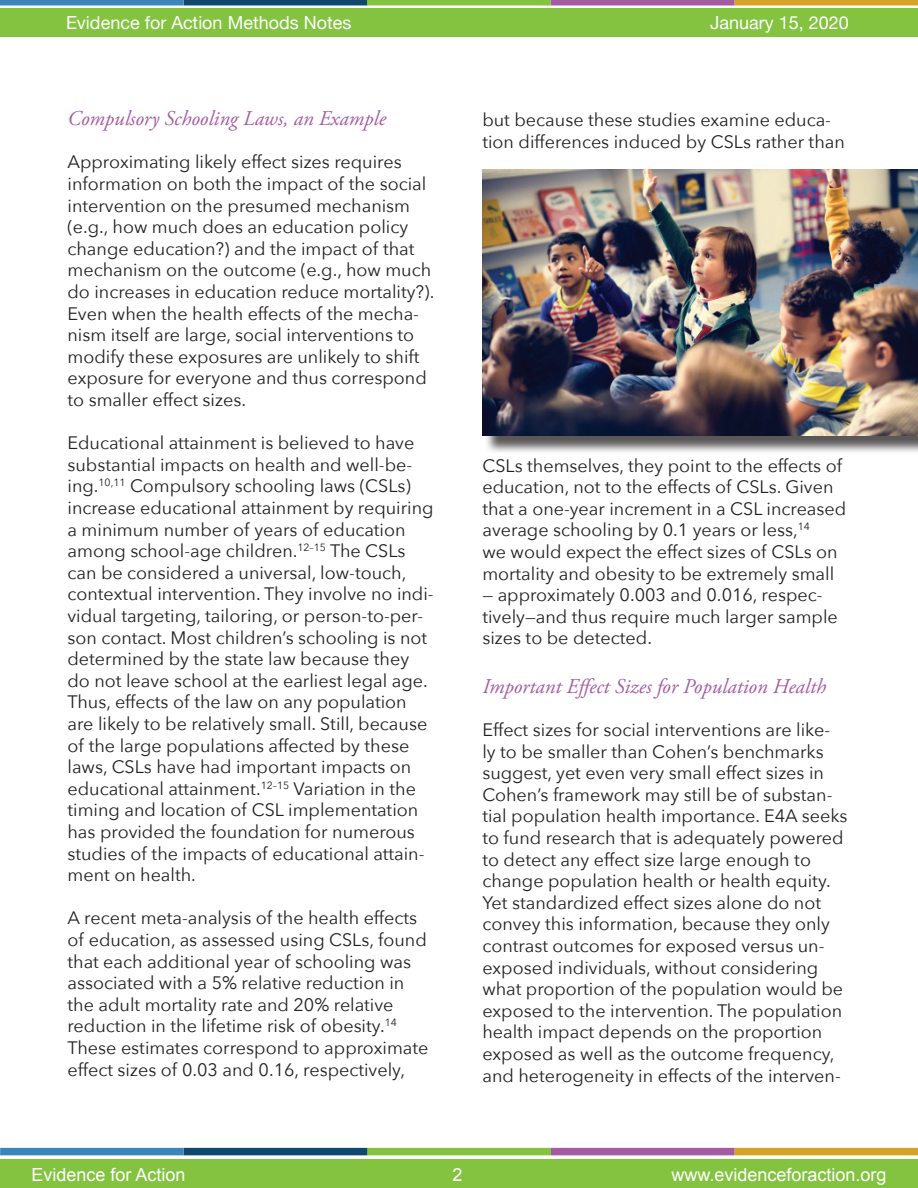
<style>
.page{position:relative;width:918px;height:1188px;background:#fff}
.page>*{position:absolute;margin:0;border:0;box-sizing:border-box;transform-origin:0 0}
.t1{font:italic 21px "Adobe Garamond Pro";color:#a55aa4}
.t2{font:18px/21.6px "Avenir Next";color:#231f20}
.t3{font:18px "Arial";color:#fff}
.t4{font:18px "Helvetica Neue";color:#fff}
</style>
<div class="page">
<div style="left:734px;top:0;width:184px;height:5px;background:#d6a227"></div>
<div style="left:551px;top:0;width:183px;height:5px;background:#a55aa4"></div>
<div style="left:367px;top:0;width:184px;height:5px;background:#83c340"></div>
<div style="left:184px;top:0;width:183px;height:5px;background:#0e486d"></div>
<div style="left:0;top:0;width:184px;height:5px;background:#3c85bb"></div>
<div style="left:0;top:1159px;width:918px;height:29px;background:#83c340"></div>
<div style="left:735px;top:1148px;width:183px;height:7px;background:#d6a227"></div>
<div style="left:551px;top:1148px;width:184px;height:7px;background:#a55aa4"></div>
<div style="left:367px;top:1148px;width:184px;height:7px;background:#83c340"></div>
<div style="left:184px;top:1148px;width:183px;height:7px;background:#0e486d"></div>
<div style="left:0;top:1148px;width:184px;height:7px;background:#3c85bb"></div>
<div style="left:0;top:8px;width:918px;height:29px;background:#83c340"></div>
<div style="left:485px;top:171px;width:433px;height:283px;background:#231f20;opacity:.75"></div>
<img style="left:482px;top:169px;width:435px;height:266px">
<p class="t4" style="left:66px;top:10px;width:287px">Evidence for Action Methods Notes</p>
<p class="t4" style="left:710px;top:10px;width:140px">January 15, 2020</p>
<p class="t1" style="left:68px;top:106px;width:320px">Compulsory Schooling Laws, an Example</p>
<p class="t2" style="left:68px;top:151px;width:368px">Approximating likely effect sizes requires information on both the impact of the social intervention on the presumed mechanism (e.g., how much does an education policy change education?) and the impact of that mechanism on the outcome (e.g., how much do increases in education reduce mortality?).<br>Even when the health effects of the mecha&shy;nism itself are large, social interventions to modify these exposures are unlikely to shift exposure for everyone and thus correspond to smaller effect sizes.</p>
<p class="t2" style="left:67px;top:431px;width:368px">Educational attainment is believed to have substantial impacts on health and well-be&shy;ing.<sup>10,11</sup> Compulsory schooling laws (CSLs) increase educational attainment by requiring a minimum number of years of education among school-age children.<sup>12–15</sup> The CSLs can be considered a universal, low-touch, contextual intervention. They involve no indi&shy;vidual targeting, tailoring, or person-to-per&shy;son contact. Most children’s schooling is not determined by the state law because they do not leave school at the earliest legal age.<br>Thus, effects of the law on any population are likely to be relatively small. Still, because of the large populations affected by these laws, CSLs have had important impacts on educational attainment.<sup>12–15</sup> Variation in the timing and location of CSL implementation has provided the foundation for numerous studies of the impacts of educational attain&shy;ment on health.</p>
<p class="t2" style="left:67px;top:907px;width:362px">A recent meta-analysis of the health effects of education, as assessed using CSLs, found that each additional year of schooling was associated with a 5% relative reduction in the adult mortality rate and 20% relative reduction in the lifetime risk of obesity.<sup>14<br></sup>These estimates correspond to approximate effect sizes of 0.03 and 0.16, respectively,</p>
<p class="t2" style="left:482px;top:108px;width:364px">but because these studies examine educa&shy;tion differences induced by CSLs rather than</p>
<p class="t2" style="left:482px;top:454px;width:365px">CSLs themselves, they point to the effects of education, not to the effects of CSLs. Given that a one-year increment in a CSL increased average schooling by 0.1 years or less,<sup>14<br></sup>we would expect the effect sizes of CSLs on mortality and obesity to be extremely small</p>
<p class="t2" style="left:482px;top:583px;width:357px">— approximately 0.003 and 0.016, respec&shy;tively—and thus require much larger sample sizes to be detected.</p>
<p class="t1" style="left:482px;top:673px;width:345px">Important Effect Sizes for Population Health</p>
<p class="t2" style="left:482px;top:718px;width:367px">Effect sizes for social interventions are like&shy;ly to be smaller than Cohen’s benchmarks suggest, yet even very small effect sizes in Cohen’s framework may still be of substan&shy;tial population health importance. E4A seeks to fund research that is adequately powered to detect any effect size large enough to change population health or health equity.<br>Yet standardized effect sizes alone do not convey this information, because they only contrast outcomes for exposed versus un&shy;exposed individuals, without considering what proportion of the population would be exposed to the intervention. The population health impact depends on the proportion exposed as well as the outcome frequency, and heterogeneity in effects of the interven-</p>
<p class="t3" style="left:32px;top:1163px;width:156px">Evidence for Action</p>
<p class="t3" style="left:452px;top:1163px;width:12px">2</p>
<p class="t3" style="left:671px;top:1163px;width:217px">www.evidenceforaction.org</p>
</div>
